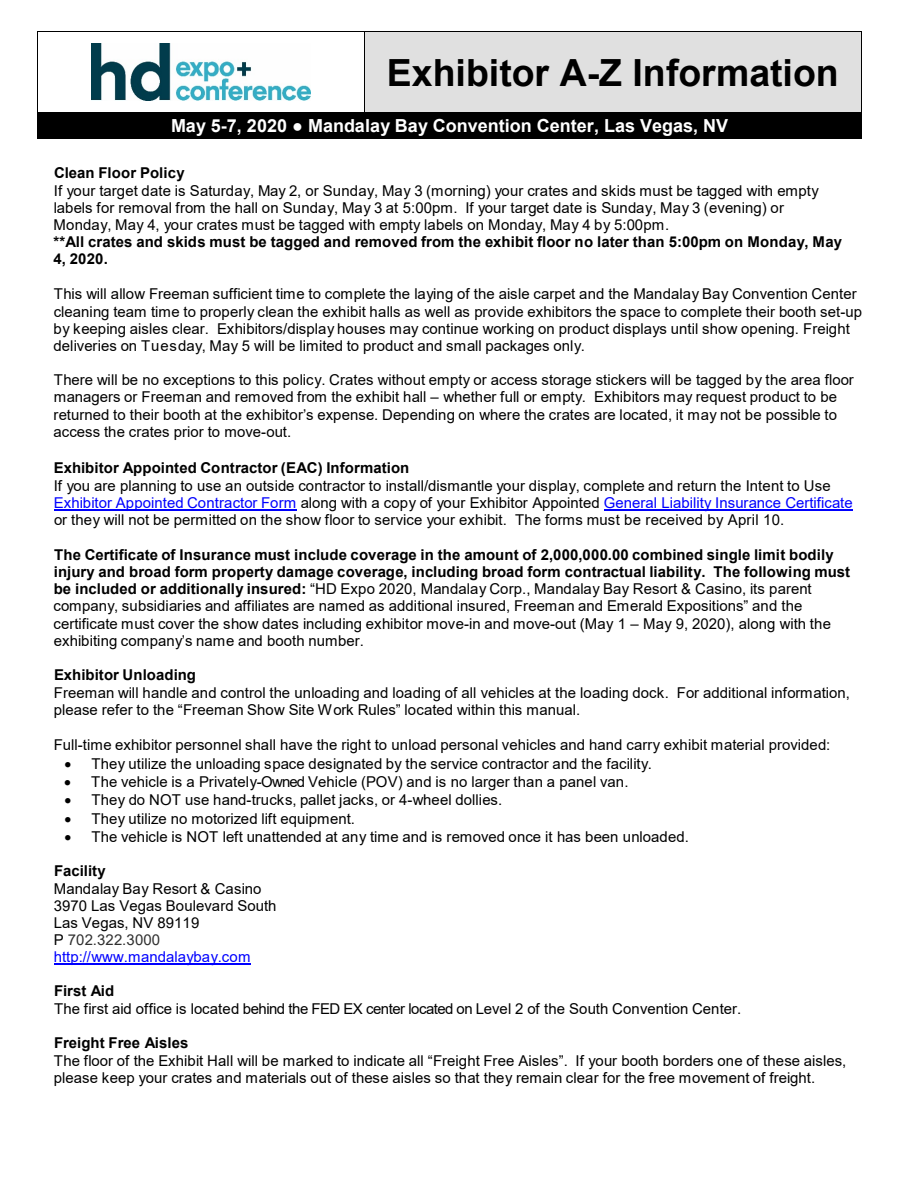
<style>
.page{position:relative;width:918px;height:1188px;background:#fff}
.page>*{position:absolute;margin:0;border:0;box-sizing:border-box;transform-origin:0 0}
.t1{font:700 37.5px "Arial";color:#000}
.t2{font:700 18px "Arial";color:#fff}
.t3{font:15px/17.2px "Arial";color:#000}
.t4{font:700 15px "Arial";letter-spacing:.005em;color:#000}
.t5{font:15px/17.2px "Arial";letter-spacing:.005em;color:#00f}
.s1{color:#00f}
.s2{font-weight:700}
.s3{color:#000}
.s4{color:#303030}
</style>
<div class="page">
<hr style="left:54px;top:510px;width:243px;height:1px;background:#00f">
<hr style="left:604px;top:510px;width:249px;height:1px;background:#00f">
<hr style="left:54px;top:964px;width:197px;height:1px;background:#00f">
<div style="left:365px;top:32px;width:496px;height:80px;background:#e0e0e0"></div>
<hr style="left:38px;top:31px;width:326px;height:1px;background:#000">
<hr style="left:365px;top:31px;width:496px;height:1px;background:#000">
<hr style="left:37px;top:32px;width:1px;height:80px;background:#000">
<hr style="left:364px;top:32px;width:1px;height:80px;background:#000">
<hr style="left:861px;top:32px;width:1px;height:80px;background:#000">
<div style="left:38px;top:113px;width:823px;height:25px;background:#000"></div>
<hr style="left:38px;top:112px;width:326px;height:1px;background:#000">
<hr style="left:365px;top:112px;width:496px;height:1px;background:#000">
<svg style="left:37px;top:112px;width:1px;height:27px"></svg>
<hr style="left:38px;top:138px;width:823px;height:1px;background:#000">
<svg style="left:861px;top:112px;width:1px;height:27px"></svg>
<img style="left:92px;top:44px;width:219px;height:56px">
<p class="t1" style="left:387px;top:46px;width:454px">Exhibitor A-Z Information</p>
<p class="t2" style="left:171px;top:113px;width:559px">May 5-7, 2020 ● Mandalay Bay Convention Center, Las Vegas, NV</p>
<p class="t4" style="left:54px;top:163px;width:132px">Clean Floor Policy</p>
<p class="t3" style="left:54px;top:182px;width:767px">If your target date is Saturday, May 2, or Sunday, May 3 (morning) your crates and skids must be tagged with empty labels for removal from the hall on Sunday, May 3 at 5:00pm. If your target date is Sunday, May 3 (evening) or<br>Monday, May 4, your crates must be tagged with empty labels on Monday, May 4 by 5:00pm.</p>
<p class="t4" style="left:54px;top:232px;width:790px">**All crates and skids must be tagged and removed from the exhibit floor no later than 5:00pm on Monday, May</p>
<p class="t4" style="left:53px;top:249px;width:56px">4, 2020.</p>
<p class="t3" style="left:54px;top:285px;width:810px">This will allow Freeman sufficient time to complete the laying of the aisle carpet and the Mandalay Bay Convention Center cleaning team time to properly clean the exhibit halls as well as provide exhibitors the space to complete their booth set-up by keeping aisles clear. Exhibitors/display houses may continue working on product displays until show opening. Freight deliveries on Tuesday, May 5 will be limited to product and small packages only.</p>
<p class="t3" style="left:54px;top:371px;width:802px">There will be no exceptions to this policy. Crates without empty or access storage stickers will be tagged by the area floor managers or Freeman and removed from the exhibit hall – whether full or empty. Exhibitors may request product to be returned to their booth at the exhibitor’s expense. Depending on where the crates are located, it may not be possible to access the crates prior to move-out.</p>
<p class="t4" style="left:54px;top:458px;width:357px">Exhibitor Appointed Contractor (EAC) Information</p>
<p class="t3" style="left:54px;top:477px;width:800px">If you are planning to use an outside contractor to install/dismantle your display, complete and return the Intent to Use<br><span class="s1">Exhibitor Appointed Contractor Form</span> along with a copy of your Exhibitor Appointed <span class="s1">General Liability Insurance Certificate </span>or they will not be permitted on the show floor to service your exhibit. The forms must be received by April 10.</p>
<p class="t3" style="left:54px;top:546px;width:798px"><span class="s2">The Certificate of Insurance must include coverage in the amount of 2,000,000.00 combined single limit bodily injury and broad form property damage coverage, including broad form contractual liability. The following must be included or additionally insured:</span> “HD Expo 2020, Mandalay Corp., Mandalay Bay Resort &amp; Casino, its parent company, subsidiaries and affiliates are named as additional insured, Freeman and Emerald Expositions” and the certificate must cover the show dates including exhibitor move-in and move-out (May 1 – May 9, 2020), along with the exhibiting company’s name and booth number.</p>
<p class="t4" style="left:54px;top:664px;width:144px">Exhibitor Unloading</p>
<p class="t3" style="left:54px;top:684px;width:797px">Freeman will handle and control the unloading and loading of all vehicles at the loading dock. For additional information, please refer to the “Freeman Show Site Work Rules” located within this manual.</p>
<p class="t3" style="left:54px;top:736px;width:778px">Full-time exhibitor personnel shall have the right to unload personal vehicles and hand carry exhibit material provided:</p>
<p class="t3" style="left:64px;top:755px;width:589px">• They utilize the unloading space designated by the service contractor and the facility.</p>
<p class="t3" style="left:64px;top:773px;width:566px">• The vehicle is a Privately-Owned Vehicle (POV) and is no larger than a panel van.</p>
<p class="t3" style="left:64px;top:791px;width:439px">• They do NOT use hand-trucks, pallet jacks, or 4-wheel dollies.</p>
<p class="t3" style="left:64px;top:810px;width:292px">• They utilize no motorized lift equipment.</p>
<p class="t3" style="left:64px;top:828px;width:626px">• The vehicle is NOT left unattended at any time and is removed once it has been unloaded.</p>
<p class="t4" style="left:54px;top:860px;width:53px">Facility</p>
<p class="t3" style="left:54px;top:880px;width:209px">Mandalay Bay Resort &amp; Casino</p>
<p class="t3" style="left:54px;top:897px;width:224px">3970 Las Vegas Boulevard South</p>
<p class="t3" style="left:54px;top:914px;width:147px">Las Vegas, NV 89119</p>
<p class="t5" style="left:54px;top:931px;width:198px"><span class="s3">P</span> <span class="s4">702.322.3000 </span>http://www.mandalaybay.com</p>
<p class="t4" style="left:54px;top:981px;width:62px">First Aid</p>
<p class="t3" style="left:54px;top:1000px;width:689px">The first aid office is located behind the FED EX center located on Level 2 of the South Convention Center.</p>
<p class="t4" style="left:54px;top:1032px;width:136px">Freight Free Aisles</p>
<p class="t3" style="left:54px;top:1052px;width:794px">The floor of the Exhibit Hall will be marked to indicate all “Freight Free Aisles”. If your booth borders one of these aisles, please keep your crates and materials out of these aisles so that they remain clear for the free movement of freight.</p>
</div>
